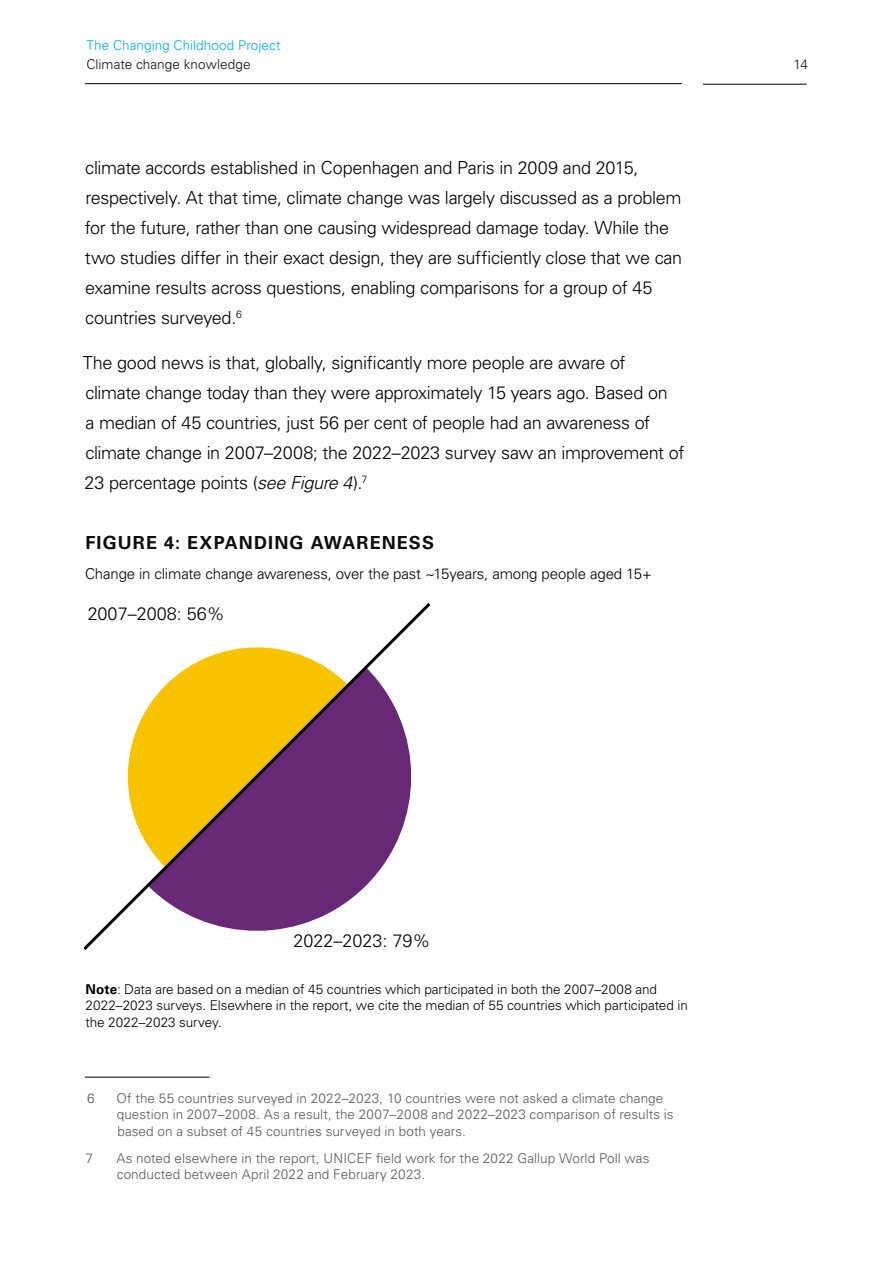
<style>
.page{position:relative;width:893px;height:1263px;background:#fff}
.page>*{position:absolute;margin:0;border:0;box-sizing:border-box;transform-origin:0 0}
.t1{font:300 18px/30px "Univers LT Pro 45";letter-spacing:-.02em;color:#000}
.t2{font:700 18px "Univers LT Pro 65";letter-spacing:.06em;color:#0d0d0d}
.t3{font:300 18px "Univers LT Pro 45";color:#000}
.t4{font:300 15px "Univers LT Pro 45";letter-spacing:-.01em;color:#000}
.t5{font:300 13.5px/16.5px "Univers LT Pro 45";letter-spacing:.005em;color:#595959}
.t6{font:300 13.5px/16.5px "Univers LT Pro 45";letter-spacing:-.005em;color:#000}
.t7{font:300 13.5px "Univers LT Pro 45";letter-spacing:.005em;color:#00aeef}
.t8{font:300 13.5px "Univers LT Pro 45";letter-spacing:.005em;color:#0d0d0d}
.s1{font-style:italic}
.s2{font-family:"Univers LT Pro 65";font-weight:700}
</style>
<div class="page">
<hr style="left:85px;top:83px;width:597px;height:1px;background:#000">
<hr style="left:703px;top:84px;width:104px;height:1px;background:#000">
<hr style="left:85px;top:1077px;width:124px;height:1px;background:#000">
<svg style="left:84px;top:604px;width:345px;height:345px"></svg>
<p class="t7" style="left:86px;top:37px;width:196px">The Changing Childhood Project</p>
<p class="t8" style="left:86px;top:56px;width:166px">Climate change knowledge</p>
<p class="t1" style="left:85px;top:153px;width:599px">climate accords established in Copenhagen and Paris in 2009 and 2015, respectively. At that time, climate change was largely discussed as a problem for the future, rather than one causing widespread damage today. While the two studies differ in their exact design, they are sufficiently close that we can examine results across questions, enabling comparisons for a group of 45 countries surveyed.<sup>6</sup></p>
<p class="t1" style="left:83px;top:348px;width:603px">The good news is that, globally, significantly more people are aware of climate change today than they were approximately 15 years ago. Based on<br>a median of 45 countries, just 56 per cent of people had an awareness of climate change in 2007–2008; the 2022–2023 survey saw an improvement of 23 percentage points (<span class="s1">see Figure 4</span>).<sup>7</sup></p>
<p class="t2" style="left:86px;top:532px;width:350px">FIGURE 4: EXPANDING AWARENESS</p>
<p class="t4" style="left:85px;top:565px;width:568px">Change in climate change awareness, over the past ~15years, among people aged 15+</p>
<p class="t3" style="left:88px;top:603px;width:139px">2007–2008: 56%</p>
<p class="t8" style="left:793px;top:56px;width:16px">14</p>
<p class="t3" style="left:293px;top:929px;width:139px">2022–2023: 79%</p>
<p class="t6" style="left:85px;top:981px;width:604px"><span class="s2">Note</span>: Data are based on a median of 45 countries which participated in both the 2007–2008 and<br>2022–2023 surveys. Elsewhere in the report, we cite the median of 55 countries which participated in the 2022–2023 survey.</p>
<p class="t5" style="left:87px;top:1089px;width:9px">6</p>
<p class="t5" style="left:116px;top:1089px;width:559px">Of the 55 countries surveyed in 2022–2023, 10 countries were not asked a climate change question in 2007–2008. As a result, the 2007–2008 and 2022–2023 comparison of results is based on a subset of 45 countries surveyed in both years.</p>
<p class="t5" style="left:85px;top:1149px;width:9px">7</p>
<p class="t5" style="left:116px;top:1149px;width:534px">As noted elsewhere in the report, UNICEF field work for the 2022 Gallup World Poll was conducted between April 2022 and February 2023.</p>
</div>
